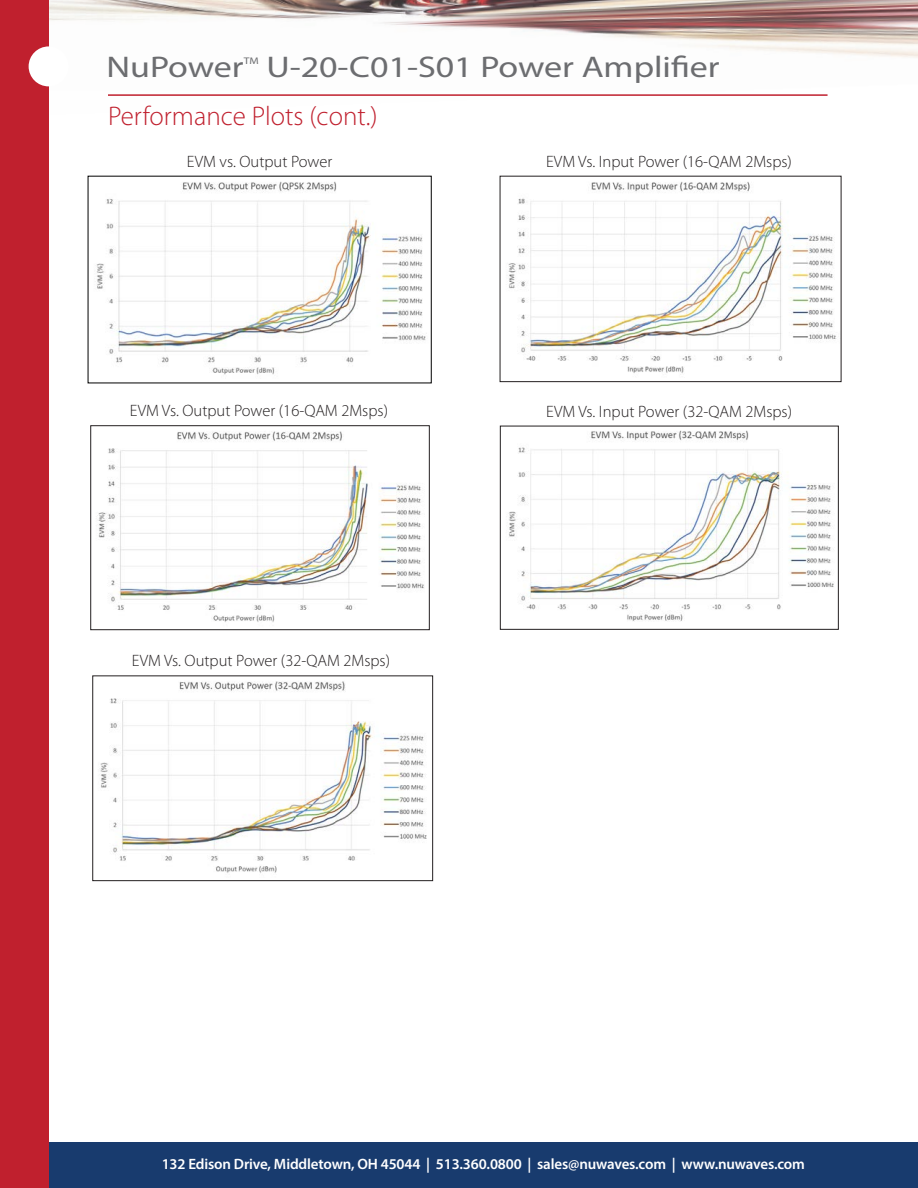
<style>
.page{position:relative;width:918px;height:1188px;background:#fff}
.page>*{position:absolute;margin:0;border:0;box-sizing:border-box;transform-origin:0 0}
.product_name{font:30px "Myriad Pro";color:#6c6d70;scale:1.2 1}
.sub_heads{font:300 27px "Myriad Pro";color:#c0202e}
.t1{font:300 16.5px "Myriad Pro";color:#231f20}
.t2{font:600 15px "Myriad Pro";letter-spacing:-.01em;color:#fff}
.product_name-2{font:9.6px "Myriad Pro";color:#6c6d70;scale:1.2 1}
</style>
<div class="page">
<div style="left:37px;top:1143px;width:881px;height:45px;background:#183b6e"></div>
<img style="left:49px;top:0;width:869px;height:58px">
<div style="left:0;top:0;width:49px;height:1188px;background:#c0202e"></div>
<div style="left:29px;top:46px;width:40px;height:40px;background:#fff;border-radius:50%"></div>
<hr style="left:108px;top:94px;width:720px;height:2px;background:#c0202e">
<img style="left:96px;top:181px;width:331px;height:194px">
<img style="left:508px;top:182px;width:329px;height:191px">
<div style="left:500px;top:176px;width:341px;height:206px;border:1px solid #231f20"></div>
<img style="left:98px;top:431px;width:326px;height:191px">
<div style="left:90px;top:425px;width:340px;height:205px;border:1px solid #231f20"></div>
<img style="left:508px;top:430px;width:326px;height:191px">
<div style="left:500px;top:426px;width:339px;height:204px;border:1px solid #231f20"></div>
<img style="left:100px;top:681px;width:327px;height:192px">
<div style="left:92px;top:675px;width:341px;height:206px;border:1px solid #231f20"></div>
<p class="product_name" style="left:106px;top:48px;width:116px">NuPower</p>
<p class="product_name-2" style="left:244px;top:54px;width:14px">TM</p>
<p class="product_name" style="left:266px;top:48px;width:379px">U-20-C01-S01 Power Amplifier</p>
<p class="sub_heads" style="left:108px;top:100px;width:271px">Performance Plots (cont.)</p>
<p class="t1" style="left:546px;top:151px;width:247px">EVM Vs. Input Power (16-QAM 2Msps)</p>
<p class="t1" style="left:187px;top:151px;width:147px">EVM vs. Output Power</p>
<p class="t1" style="left:130px;top:401px;width:260px">EVM Vs. Output Power (16-QAM 2Msps)</p>
<p class="t1" style="left:546px;top:401px;width:247px">EVM Vs. Input Power (32-QAM 2Msps)</p>
<p class="t1" style="left:132px;top:651px;width:260px">EVM Vs. Output Power (32-QAM 2Msps)</p>
<p class="t2" style="left:162px;top:1155px;width:645px">132 Edison Drive, Middletown, OH 45044 | 513.360.0800 | sales@nuwaves.com | www.nuwaves.com</p>
</div>
